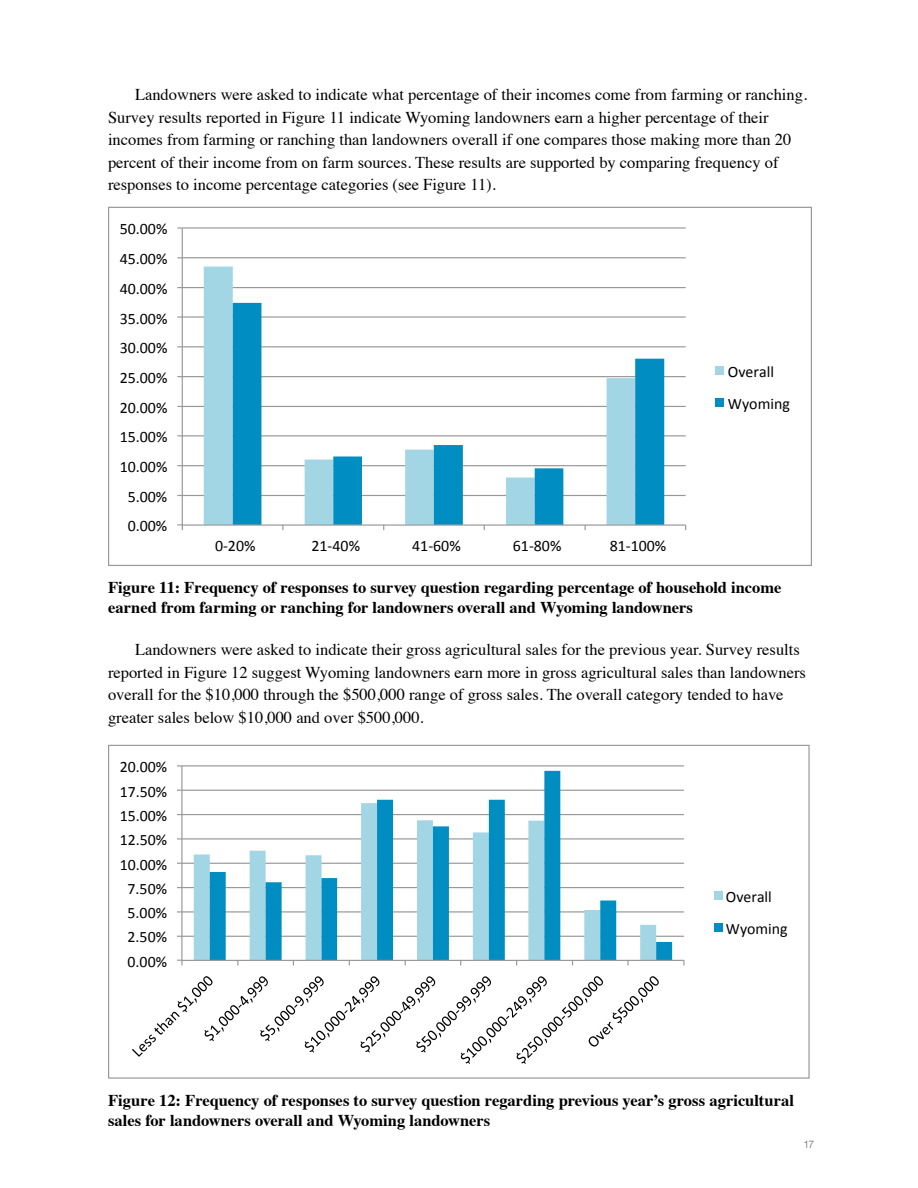
<style>
.page{position:relative;width:918px;height:1188px;background:#fff}
.page>*{position:absolute;margin:0;border:0;box-sizing:border-box;transform-origin:0 0}
.t1{font:16.5px/22.5px "Times";color:#000}
.t2{font:700 16.5px/19.8px "Times";letter-spacing:-.005em;color:#000}
.t3{font:15.9px/32px "Calibri";color:#000}
.t4{font:300 10.5px "Helvetica Neue";color:#636466}
</style>
<div class="page">
<hr style="left:182px;top:495px;width:504px;height:1px;background:#989898">
<hr style="left:182px;top:465px;width:504px;height:1px;background:#989898">
<hr style="left:182px;top:435px;width:504px;height:1px;background:#989898">
<hr style="left:182px;top:406px;width:504px;height:1px;background:#989898">
<hr style="left:182px;top:376px;width:504px;height:1px;background:#989898">
<hr style="left:182px;top:346px;width:504px;height:1px;background:#989898">
<hr style="left:182px;top:316px;width:504px;height:2px;background:#989898">
<hr style="left:182px;top:287px;width:504px;height:1px;background:#989898">
<hr style="left:182px;top:257px;width:504px;height:1px;background:#989898">
<hr style="left:182px;top:227px;width:504px;height:2px;background:#989898">
<svg style="left:204px;top:267px;width:431px;height:257px"></svg>
<svg style="left:233px;top:303px;width:431px;height:221px"></svg>
<hr style="left:182px;top:228px;width:1px;height:297px;background:#989898">
<hr style="left:182px;top:524px;width:504px;height:2px;background:#989898">
<svg style="left:177px;top:524px;width:6px;height:6px"></svg>
<div style="left:716px;top:366px;width:8px;height:9px;background:#a2d6e4"></div>
<div style="left:716px;top:398px;width:8px;height:9px;background:#008dc1"></div>
<hr style="left:182px;top:936px;width:502px;height:1px;background:#989898">
<hr style="left:182px;top:911px;width:502px;height:2px;background:#989898">
<hr style="left:182px;top:887px;width:502px;height:1px;background:#989898">
<hr style="left:182px;top:863px;width:502px;height:1px;background:#989898">
<hr style="left:182px;top:838px;width:502px;height:2px;background:#989898">
<hr style="left:182px;top:814px;width:502px;height:1px;background:#989898">
<hr style="left:182px;top:790px;width:502px;height:1px;background:#989898">
<hr style="left:182px;top:765px;width:502px;height:1px;background:#989898">
<svg style="left:194px;top:815px;width:16px;height:145px;fill:#a2d6e4"></svg>
<svg style="left:210px;top:771px;width:462px;height:189px"></svg>
<hr style="left:181px;top:766px;width:2px;height:194px;background:#989898">
<hr style="left:182px;top:960px;width:502px;height:1px;background:#989898">
<svg style="left:177px;top:960px;width:6px;height:5px"></svg>
<svg style="left:132px;top:976px;width:527px;height:88px"></svg>
<div style="left:714px;top:891px;width:8px;height:9px;background:#a2d6e4"></div>
<div style="left:714px;top:923px;width:8px;height:9px;background:#008dc1"></div>
<p class="t1" style="left:108px;top:82px;width:701px;text-indent:27px">Landowners were asked to indicate what percentage of their incomes come from farming or ranching.<br>Survey results reported in Figure 11 indicate Wyoming landowners earn a higher percentage of their incomes from farming or ranching than landowners overall if one compares those making more than 20 percent of their income from on farm sources. These results are supported by comparing frequency of responses to income percentage categories (see Figure 11).</p>
<p class="t3" style="left:120px;top:213px;width:49px">50.00%</p>
<p class="t3" style="left:120px;top:243px;width:49px">45.00%</p>
<p class="t3" style="left:120px;top:273px;width:49px">40.00%</p>
<p class="t3" style="left:120px;top:302px;width:49px">35.00%</p>
<p class="t3" style="left:120px;top:332px;width:49px">30.00%</p>
<p class="t3" style="left:120px;top:362px;width:49px">25.00%</p>
<p class="t3" style="left:120px;top:391px;width:49px">20.00%</p>
<p class="t3" style="left:120px;top:421px;width:49px">15.00%</p>
<p class="t3" style="left:120px;top:451px;width:49px">10.00%</p>
<p class="t3" style="left:128px;top:481px;width:41px">5.00%</p>
<p class="t3" style="left:128px;top:510px;width:41px">0.00%</p>
<p class="t3" style="left:215px;top:530px;width:42px">0--‐20%</p>
<p class="t3" style="left:312px;top:530px;width:50px">21--‐40%</p>
<p class="t3" style="left:412px;top:530px;width:50px">41--‐60%</p>
<p class="t3" style="left:513px;top:530px;width:50px">61--‐80%</p>
<p class="t3" style="left:610px;top:530px;width:58px">81--‐100%</p>
<p class="t3" style="left:728px;top:355px;width:64px">Overall<br>Wyoming</p>
<p class="t2" style="left:108px;top:576px;width:675px">Figure 11: Frequency of responses to survey question regarding percentage of household income earned from farming or ranching for landowners overall and Wyoming landowners</p>
<p class="t1" style="left:108px;top:637px;width:700px;text-indent:27px">Landowners were asked to indicate their gross agricultural sales for the previous year. Survey results reported in Figure 12 suggest Wyoming landowners earn more in gross agricultural sales than landowners overall for the $10,000 through the $500,000 range of gross sales. The overall category tended to have greater sales below $10,000 and over $500,000.</p>
<p class="t3" style="left:120px;top:751px;width:49px">20.00%</p>
<p class="t3" style="left:120px;top:775px;width:49px">17.50%</p>
<p class="t3" style="left:120px;top:800px;width:49px">15.00%</p>
<p class="t3" style="left:120px;top:824px;width:49px">12.50%</p>
<p class="t3" style="left:120px;top:848px;width:49px">10.00%</p>
<p class="t3" style="left:128px;top:873px;width:41px">7.50%</p>
<p class="t3" style="left:128px;top:897px;width:41px">5.00%</p>
<p class="t3" style="left:128px;top:921px;width:41px">2.50%</p>
<p class="t3" style="left:128px;top:946px;width:41px">0.00%</p>
<p class="t3" style="left:726px;top:881px;width:63px">Overall<br>Wyoming</p>
<p class="t2" style="left:108px;top:1089px;width:688px">Figure 12: Frequency of responses to survey question regarding previous year’s gross agricultural sales for landowners overall and Wyoming landowners</p>
<p class="t4" style="left:803px;top:1136px;width:12px">17</p>
</div>
